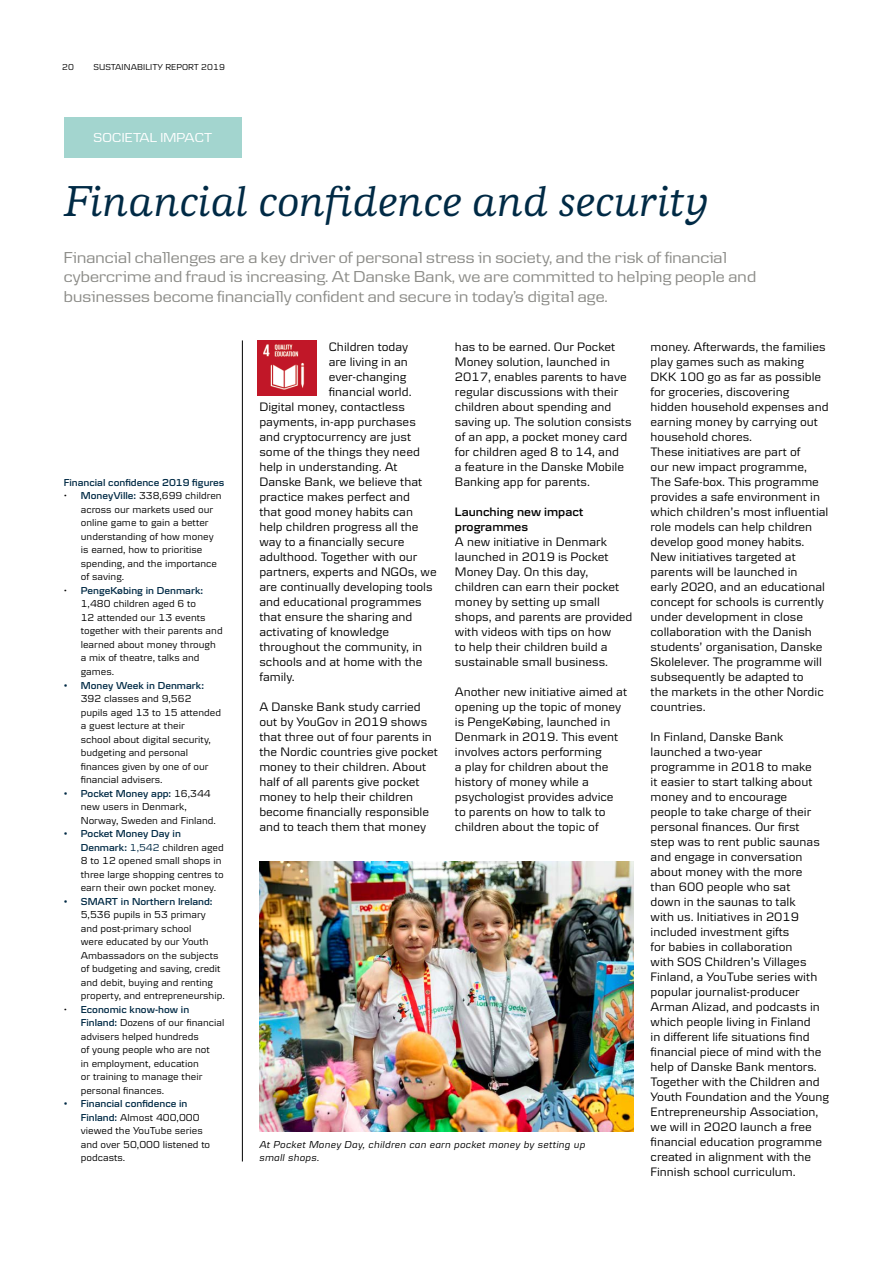
<style>
.page{position:relative;width:893px;height:1263px;background:#fff}
.page>*{position:absolute;margin:0;border:0;box-sizing:border-box;transform-origin:0 0}
.t1{font:italic 500 45px "Danske Human";color:#002a45}
.t2{font:16.5px/19.5px "Danske Headline";letter-spacing:.01em;color:#8c8c88}
.t3{font:13.5px "Danske Headline";letter-spacing:.02em;color:#fff}
.t4{font:12.75px/15px "Danske Textv 2";color:#000}
.t5{font:600 12.75px/15px "Danske Textv 2";color:#000}
.t6{font:10.5px/13.5px "Danske Textv 2";color:#000}
.t7{font:600 10.5px "Danske Textv 2";color:#002a45}
.t8{font:italic 10.5px/13.5px "Danske Textv 2";letter-spacing:.02em;color:#000}
.t9{font:9px "Danske Textv 2";letter-spacing:.005em;color:#000}
.s1{font-weight:600;color:#002a45}
.s2{color:#002a45}
</style>
<div class="page">
<div style="left:64px;top:117px;width:178px;height:41px;background:#a3d5cf"></div>
<hr style="left:242px;top:340px;width:1px;height:821px;background:#000">
<img style="left:259px;top:861px;width:375px;height:270px">
<img style="left:258px;top:340px;width:58px;height:56px">
<p class="t9" style="left:62px;top:62px;width:13px">20</p>
<p class="t9" style="left:94px;top:62px;width:133px">SUSTAINABILITY REPORT 2019</p>
<p class="t3" style="left:94px;top:130px;width:120px">SOCIETAL IMPACT</p>
<h1 class="t1" style="left:64px;top:176px;width:646px">Financial confidence and security</h1>
<p class="t2" style="left:64px;top:247px;width:694px">Financial challenges are a key driver of personal stress in society, and the risk of financial cybercrime and fraud is increasing. At Danske Bank, we are committed to helping people and businesses become financially confident and secure in today’s digital age.</p>
<p class="t4" style="left:329px;top:339px;width:81px">Children today</p>
<p class="t4" style="left:329px;top:354px;width:81px">are living in an</p>
<p class="t4" style="left:329px;top:369px;width:79px">ever-changing</p>
<p class="t4" style="left:329px;top:384px;width:84px">financial world.</p>
<p class="t4" style="left:259px;top:399px;width:147px">Digital money, contactless</p>
<p class="t4" style="left:259px;top:414px;width:158px">payments, in-app purchases</p>
<p class="t4" style="left:259px;top:429px;width:153px">and cryptocurrency are just</p>
<p class="t4" style="left:259px;top:444px;width:162px">some of the things they need</p>
<p class="t4" style="left:259px;top:459px;width:140px">help in understanding. At</p>
<p class="t4" style="left:259px;top:474px;width:164px">Danske Bank, we believe that</p>
<p class="t4" style="left:259px;top:489px;width:152px">practice makes perfect and</p>
<p class="t4" style="left:259px;top:504px;width:155px">that good money habits can</p>
<p class="t4" style="left:259px;top:519px;width:161px">help children progress all the</p>
<p class="t4" style="left:259px;top:534px;width:147px">way to a financially secure</p>
<p class="t4" style="left:259px;top:549px;width:160px">adulthood. Together with our</p>
<p class="t4" style="left:259px;top:564px;width:179px">partners, experts and NGOs, we</p>
<p class="t4" style="left:259px;top:579px;width:175px">are continually developing tools</p>
<p class="t4" style="left:259px;top:594px;width:164px">and educational programmes</p>
<p class="t4" style="left:259px;top:609px;width:155px">that ensure the sharing and</p>
<p class="t4" style="left:259px;top:624px;width:131px">activating of knowledge</p>
<p class="t4" style="left:259px;top:639px;width:164px">throughout the community, in</p>
<p class="t4" style="left:259px;top:654px;width:165px">schools and at home with the</p>
<p class="t4" style="left:259px;top:669px;width:37px">family.</p>
<p class="t4" style="left:259px;top:699px;width:180px">A Danske Bank study carried out by YouGov in 2019 shows that three out of four parents in the Nordic countries give pocket money to their children. About half of all parents give pocket money to help their children become financially responsible and to teach them that money</p>
<p class="t4" style="left:651px;top:339px;width:179px">money. Afterwards, the families play games such as making<br>DKK 100 go as far as possible for groceries, discovering hidden household expenses and earning money by carrying out household chores.<br>These initiatives are part of<br>our new impact programme,<br>The Safe-box. This programme provides a safe environment in which children’s most influential role models can help children develop good money habits.<br>New initiatives targeted at parents will be launched in<br>early 2020, and an educational concept for schools is currently under development in close collaboration with the Danish students’ organisation, Danske<br>Skolelever. The programme will subsequently be adapted to<br>the markets in the other Nordic countries.</p>
<p class="t4" style="left:651px;top:729px;width:180px">In Finland, Danske Bank launched a two-year programme in 2018 to make<br>it easier to start talking about money and to encourage<br>people to take charge of their personal finances. Our first<br>step was to rent public saunas and engage in conversation about money with the more than 600 people who sat<br>down in the saunas to talk<br>with us. Initiatives in 2019 included investment gifts<br>for babies in collaboration<br>with SOS Children’s Villages<br>Finland, a YouTube series with popular journalist-producer<br>Arman Alizad, and podcasts in which people living in Finland<br>in different life situations find financial piece of mind with the help of Danske Bank mentors.<br>Together with the Children and<br>Youth Foundation and the Young<br>Entrepreneurship Association, we will in 2020 launch a free financial education programme created in alignment with the<br>Finnish school curriculum.</p>
<p class="t4" style="left:455px;top:339px;width:178px">has to be earned. Our Pocket<br>Money solution, launched in<br>2017, enables parents to have regular discussions with their children about spending and saving up. The solution consists of an app, a pocket money card for children aged 8 to 14, and<br>a feature in the Danske Mobile<br>Banking app for parents.</p>
<p class="t5" style="left:455px;top:504px;width:130px">Launching new impact programmes</p>
<p class="t4" style="left:455px;top:534px;width:179px">A new initiative in Denmark launched in 2019 is Pocket<br>Money Day. On this day, children can earn their pocket money by setting up small shops, and parents are provided with videos with tips on how<br>to help their children build a sustainable small business.</p>
<p class="t4" style="left:455px;top:684px;width:174px">Another new initiative aimed at opening up the topic of money is PengeKøbing, launched in<br>Denmark in 2019. This event involves actors performing<br>a play for children about the history of money while a psychologist provides advice to parents on how to talk to children about the topic of</p>
<p class="t7" style="left:64px;top:476px;width:162px">Financial confidence 2019 figures</p>
<p class="t6" style="left:81px;top:489px;width:142px;text-indent:-17px">• <span class="s1">MoneyVille:</span> 338,699 children across our markets used our online game to gain a better understanding of how money is earned, how to prioritise spending, and the importance of saving.</p>
<p class="t6" style="left:81px;top:583px;width:143px;text-indent:-17px">• <span class="s1">PengeKøbing in Denmark:<br></span>1,480 children aged 6 to<br>12 attended our 13 events together with their parents and learned about money through a mix of theatre, talks and games.</p>
<p class="t7" style="left:64px;top:679px;width:142px">• Money Week in Denmark:</p>
<p class="t6" style="left:81px;top:691px;width:142px">392 classes and 9,562 pupils aged 13 to 15 attended a guest lecture at their<br>school about digital security, budgeting and personal finances given by one of our financial advisers.</p>
<p class="t6" style="left:81px;top:786px;width:137px;text-indent:-17px"><span class="s1">• Pocket Money app:</span> 16,344 new users in Denmark,<br>Norway, Sweden and Finland.</p>
<p class="t6" style="left:81px;top:827px;width:145px;text-indent:-17px"><span class="s1">• Pocket Money Day in<br>Denmark:</span> <span class="s2">1,542</span> children aged<br>8 to 12 opened small shops in three large shopping centres to earn their own pocket money.</p>
<p class="t7" style="left:64px;top:895px;width:150px">• SMART in Northern Ireland:</p>
<p class="t6" style="left:81px;top:908px;width:145px">5,536 pupils in 53 primary and post-primary school<br>were educated by our Youth<br>Ambassadors on the subjects of budgeting and saving, credit and debit, buying and renting property, and entrepreneurship.</p>
<p class="t6" style="left:81px;top:1002px;width:145px;text-indent:-17px">• <span class="s1">Economic know-how in<br>Finland:</span> Dozens of our financial advisers helped hundreds<br>of young people who are not<br>in employment, education<br>or training to manage their personal finances.</p>
<p class="t6" style="left:81px;top:1097px;width:131px;text-indent:-17px"><span class="s1">• Financial confidence in<br>Finland:</span> Almost 400,000 viewed the YouTube series and over 50,000 listened to podcasts.</p>
<p class="t8" style="left:259px;top:1137px;width:328px">At Pocket Money Day, children can earn pocket money by setting up small shops.</p>
</div>
